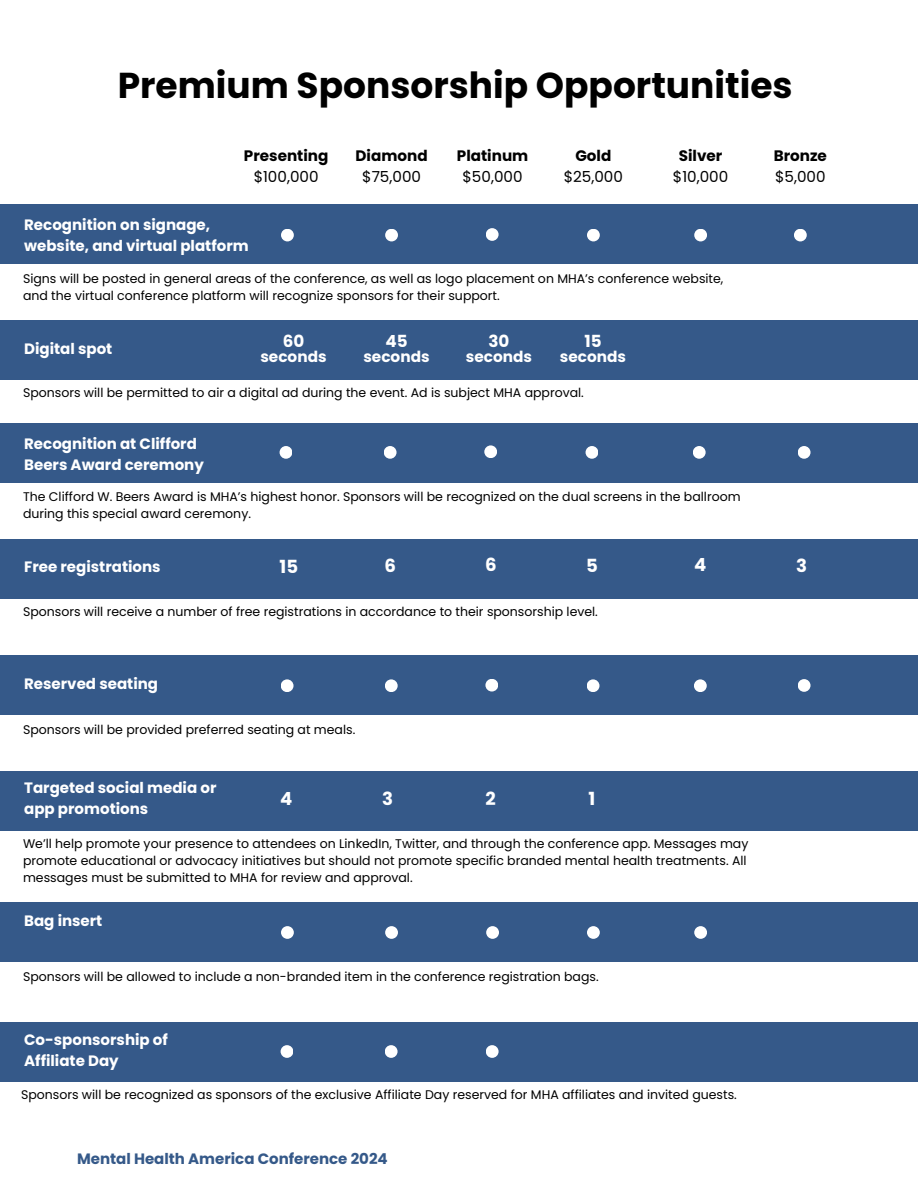
<style>
.page{position:relative;width:918px;height:1188px;background:#fff}
.page>*{position:absolute;margin:0;border:0;box-sizing:border-box;transform-origin:0 0}
.t1{font:700 36px "Poppins";color:#000}
.t2{font:700 18.15px "Poppins";color:#fff}
.t3{font:700 16.65px "Poppins";color:#fff}
.t4{font:700 15.3px "Poppins";color:#fff}
.t5{font:700 15.15px/20.9px "Poppins";color:#000;text-align:center}
.t6{font:15.15px/20.9px "Poppins";color:#000;text-align:center}
.t7{font:700 15px/20.9px "Poppins";color:#fff}
.t8{font:700 15px "Poppins";color:#355989}
.t9{font:12.45px/16.6px "Poppins";color:#000}
.s1{font-weight:400}
.s2{font-weight:700}
</style>
<div class="page">
<div style="left:0;top:205px;width:918px;height:59px;background:#355989"></div>
<div style="left:0;top:321px;width:918px;height:59px;background:#355989"></div>
<div style="left:0;top:423px;width:918px;height:60px;background:#355989"></div>
<div style="left:0;top:539px;width:918px;height:60px;background:#355989"></div>
<div style="left:0;top:656px;width:918px;height:59px;background:#355989"></div>
<div style="left:0;top:771px;width:918px;height:60px;background:#355989"></div>
<div style="left:0;top:902px;width:918px;height:60px;background:#355989"></div>
<div style="left:0;top:1023px;width:918px;height:59px;background:#355989"></div>
<div style="left:281px;top:229px;width:13px;height:12px;background:#fff;border-radius:50%"></div>
<div style="left:385px;top:229px;width:13px;height:12px;background:#fff;border-radius:50%"></div>
<div style="left:486px;top:228px;width:13px;height:13px;background:#fff;border-radius:50%"></div>
<div style="left:587px;top:229px;width:13px;height:12px;background:#fff;border-radius:50%"></div>
<div style="left:694px;top:229px;width:13px;height:12px;background:#fff;border-radius:50%"></div>
<div style="left:794px;top:229px;width:13px;height:12px;background:#fff;border-radius:50%"></div>
<div style="left:280px;top:446px;width:12px;height:13px;background:#fff;border-radius:50%"></div>
<div style="left:384px;top:446px;width:13px;height:13px;background:#fff;border-radius:50%"></div>
<div style="left:484px;top:445px;width:13px;height:13px;background:#fff;border-radius:50%"></div>
<div style="left:586px;top:446px;width:12px;height:13px;background:#fff;border-radius:50%"></div>
<div style="left:693px;top:446px;width:13px;height:13px;background:#fff;border-radius:50%"></div>
<div style="left:281px;top:679px;width:13px;height:13px;background:#fff;border-radius:50%"></div>
<div style="left:385px;top:679px;width:13px;height:13px;background:#fff;border-radius:50%"></div>
<div style="left:485px;top:679px;width:13px;height:13px;background:#fff;border-radius:50%"></div>
<div style="left:587px;top:679px;width:12px;height:13px;background:#fff;border-radius:50%"></div>
<div style="left:694px;top:679px;width:13px;height:13px;background:#fff;border-radius:50%"></div>
<div style="left:281px;top:926px;width:13px;height:13px;background:#fff;border-radius:50%"></div>
<div style="left:385px;top:926px;width:13px;height:13px;background:#fff;border-radius:50%"></div>
<div style="left:486px;top:926px;width:13px;height:13px;background:#fff;border-radius:50%"></div>
<div style="left:587px;top:926px;width:13px;height:13px;background:#fff;border-radius:50%"></div>
<div style="left:694px;top:926px;width:13px;height:13px;background:#fff;border-radius:50%"></div>
<div style="left:798px;top:679px;width:13px;height:13px;background:#fff;border-radius:50%"></div>
<div style="left:281px;top:1045px;width:12px;height:13px;background:#fff;border-radius:50%"></div>
<div style="left:385px;top:1045px;width:13px;height:13px;background:#fff;border-radius:50%"></div>
<div style="left:486px;top:1045px;width:13px;height:13px;background:#fff;border-radius:50%"></div>
<div style="left:798px;top:446px;width:13px;height:13px;background:#fff;border-radius:50%"></div>
<p class="t1" style="left:118px;top:60px;width:676px">Premium Sponsorship Opportunities</p>
<h2 class="t5" style="left:244px;top:145px;width:86px">Presenting <span class="s1">$100,000</span></h2>
<p class="t5" style="left:356px;top:145px;width:74px">Diamond <span class="s1">$75,000</span></p>
<h2 class="t5" style="left:457px;top:145px;width:73px">Platinum <span class="s1">$50,000</span></h2>
<p class="t6" style="left:564px;top:145px;width:61px"><span class="s2">Gold </span>$25,000</p>
<p class="t6" style="left:673px;top:145px;width:57px"><span class="s2">Silver </span>$10,000</p>
<p class="t5" style="left:774px;top:145px;width:55px;text-align:left">Bronze <span class="s1">$5,000</span></p>
<h3 class="t7" style="left:24px;top:215px;width:226px">Recognition on signage, website, and virtual platform</h3>
<h3 class="t9" style="left:23px;top:270px;width:702px">Signs will be posted in general areas of the conference, as well as logo placement on MHA’s conference website, and the virtual conference platform will recognize sponsors for their support.</h3>
<h3 class="t7" style="left:24px;top:338px;width:90px">Digital spot</h3>
<h3 class="t9" style="left:23px;top:385px;width:562px">Sponsors will be permitted to air a digital ad during the event. Ad is subject MHA approval.</h3>
<h3 class="t7" style="left:24px;top:433px;width:181px">Recognition at Clifford<br>Beers Award ceremony</h3>
<h3 class="t9" style="left:23px;top:489px;width:719px">The Clifford W. Beers Award is MHA’s highest honor. Sponsors will be recognized on the dual screens in the ballroom during this special award ceremony.</h3>
<h2 class="t7" style="left:24px;top:557px;width:138px">Free registrations</h2>
<h2 class="t3" style="left:489px;top:329px;width:22px">30</h2>
<h2 class="t4" style="left:466px;top:345px;width:68px">seconds</h2>
<p class="t3" style="left:283px;top:329px;width:23px">60</p>
<p class="t4" style="left:260px;top:345px;width:68px">seconds</p>
<p class="t3" style="left:385px;top:329px;width:24px">45</p>
<p class="t4" style="left:363px;top:345px;width:68px">seconds</p>
<p class="t3" style="left:585px;top:329px;width:19px">15</p>
<p class="t4" style="left:560px;top:345px;width:68px">seconds</p>
<h2 class="t2" style="left:280px;top:554px;width:20px">15</h2>
<p class="t2" style="left:384px;top:553px;width:13px">6</p>
<p class="t2" style="left:485px;top:552px;width:13px">6</p>
<p class="t2" style="left:586px;top:553px;width:13px">5</p>
<p class="t2" style="left:694px;top:552px;width:14px">4</p>
<p class="t2" style="left:796px;top:553px;width:12px">3</p>
<h1 class="t9" style="left:23px;top:604px;width:576px">Sponsors will receive a number of free registrations in accordance to their sponsorship level.</h1>
<p class="t7" style="left:24px;top:674px;width:135px">Reserved seating</p>
<p class="t9" style="left:23px;top:721px;width:334px">Sponsors will be provided preferred seating at meals.</p>
<h2 class="t7" style="left:24px;top:777px;width:194px">Targeted social media or app promotions</h2>
<h2 class="t9" style="left:23px;top:836px;width:727px">We’ll help promote your presence to attendees on LinkedIn, Twitter, and through the conference app. Messages may promote educational or advocacy initiatives but should not promote specific branded mental health treatments. All messages must be submitted to MHA for review and approval.</h2>
<h2 class="t7" style="left:24px;top:911px;width:80px">Bag insert</h2>
<h2 class="t2" style="left:280px;top:786px;width:14px">4</h2>
<p class="t2" style="left:382px;top:786px;width:12px">3</p>
<h2 class="t2" style="left:486px;top:786px;width:12px">2</h2>
<p class="t2" style="left:589px;top:786px;width:8px">1</p>
<h2 class="t9" style="left:23px;top:968px;width:577px">Sponsors will be allowed to include a non-branded item in the conference registration bags.</h2>
<h2 class="t7" style="left:24px;top:1029px;width:145px">Co-sponsorship of<br>Affiliate Day</h2>
<p class="t9" style="left:21px;top:1087px;width:717px">Sponsors will be recognized as sponsors of the exclusive Affiliate Day reserved for MHA affiliates and invited guests.</p>
<h2 class="t8" style="left:77px;top:1148px;width:312px">Mental Health America Conference 2024</h2>
</div>
